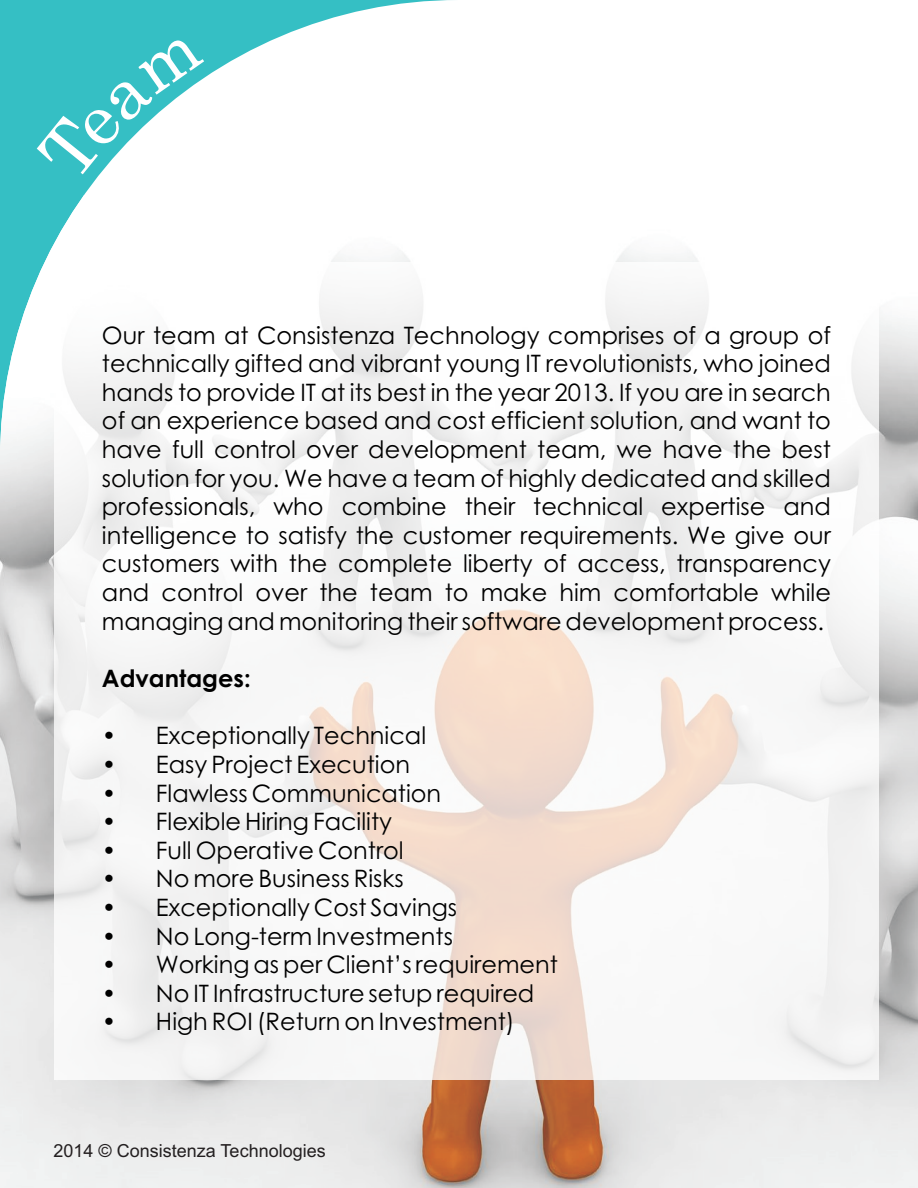
<style>
.page{position:relative;width:918px;height:1188px;background:#fff}
.page>*{position:absolute;margin:0;border:0;box-sizing:border-box;transform-origin:0 0}
.t1{font:24px/28.7px "Century Gothic";color:#000;text-align:justify}
.t2{font:700 24px "Century Gothic";color:#000}
.t3{font:18px "Arial";color:#231f20}
</style>
<div class="page">
<svg style="left:0;top:0;width:452px;height:196px"></svg>
<img style="left:0;top:196px;width:918px;height:992px">
<div style="left:54px;top:262px;width:825px;height:818px;background:#fff;opacity:.76"></div>
<svg style="left:36px;top:34px;width:168px;height:148px"></svg>
<p class="t1" style="left:102px;top:323px;width:731px">Our team at Consistenza Technology comprises of a group of technically gifted and vibrant young IT revolutionists, who joined hands to provide IT at its best in the year 2013. If you are in search of an experience based and cost efficient solution, and want to have full control over development team, we have the best solution for you. We have a team of highly dedicated and skilled professionals, who combine their technical expertise and intelligence to satisfy the customer requirements. We give our customers with the complete liberty of access, transparency and control over the team to make him comfortable while managing and monitoring their software development process.</p>
<p class="t2" style="left:102px;top:669px;width:150px">Advantages:</p>
<p class="t1" style="left:102px;top:724px;width:326px">• Exceptionally Technical</p>
<p class="t1" style="left:102px;top:752px;width:310px">• Easy Project Execution</p>
<p class="t1" style="left:102px;top:781px;width:341px">• Flawless Communication</p>
<p class="t1" style="left:102px;top:809px;width:292px">• Flexible Hiring Facility</p>
<p class="t1" style="left:102px;top:838px;width:303px">• Full Operative Control</p>
<p class="t1" style="left:102px;top:867px;width:303px">• No more Business Risks</p>
<p class="t1" style="left:102px;top:895px;width:357px">• Exceptionally Cost Savings</p>
<p class="t1" style="left:102px;top:924px;width:353px">• No Long-term Investments</p>
<p class="t1" style="left:102px;top:952px;width:457px">• Working as per Client’s requirement</p>
<p class="t1" style="left:102px;top:981px;width:434px">• No IT Infrastructure setup required</p>
<p class="t1" style="left:102px;top:1009px;width:414px">• High ROI (Return on Investment)</p>
<p class="t3" style="left:54px;top:1144px;width:274px">2014 © Consistenza Technologies</p>
</div>
